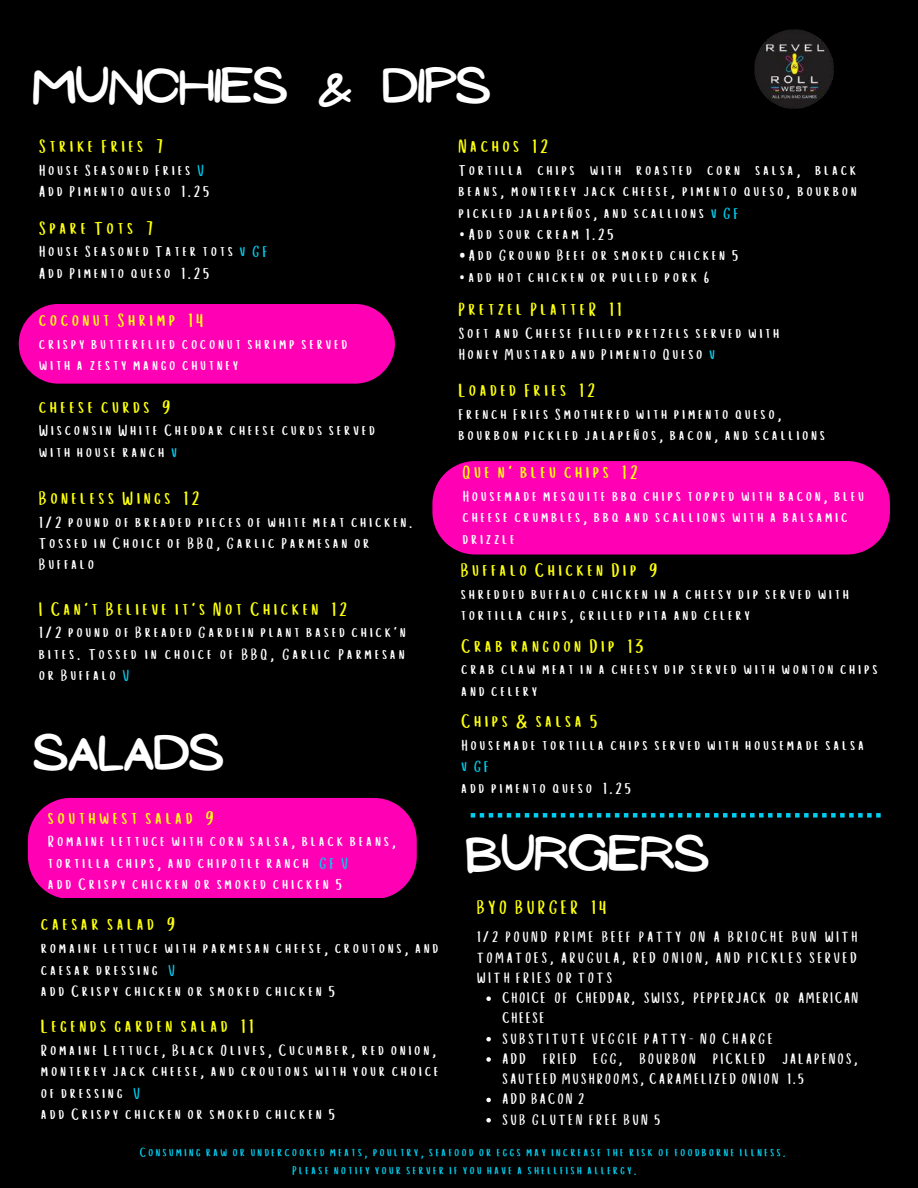
<style>
.page{position:relative;width:918px;height:1188px;background:#000}
.page>*{position:absolute;margin:0;border:0;box-sizing:border-box;transform-origin:0 0}
.t1{font:44.7px "NF Ananias Bold";color:#fff}
.t2{font:44.4px "NF Ananias Bold";color:#fff}
.t3{font:19.2px "Cup Cakes";color:#fcff0b}
.t4{font:19.05px "Cup Cakes";color:#fcff0b}
.t5{font:15.9px/21.5px "Cup Cakes";color:#fff}
.t6{font:15.9px "Cup Cakes";color:#00ceef}
.t7{font:15px/20.2px "Cup Cakes";letter-spacing:-.035em;color:#fff}
.t8{font:12.9px/17.1px "Cup Cakes";color:#00ceef;text-align:center}
.s1{color:#00ceef}
.s2{font-family:"Noto Sans"}
.s3{font-family:"Noto Sans";font-weight:700;font-style:italic}
</style>
<div class="page">
<div style="left:19px;top:304px;width:376px;height:80px;background:#ff00b5;border-radius:40px"></div>
<div style="left:432px;top:461px;width:458px;height:94px;background:#ff00b5"></div>
<div style="left:28px;top:798px;width:389px;height:100px;background:#ff00b5"></div>
<svg style="left:486px;top:996px;width:5px;height:5px"></svg>
<svg style="left:486px;top:1037px;width:5px;height:4px"></svg>
<svg style="left:486px;top:1057px;width:5px;height:5px"></svg>
<svg style="left:486px;top:1098px;width:5px;height:4px"></svg>
<svg style="left:486px;top:1118px;width:5px;height:4px"></svg>
<svg style="left:471px;top:813px;width:410px;height:5px"></svg>
<img style="left:754px;top:29px;width:80px;height:80px">
<h2 class="t2" style="left:33px;top:61px;width:459px">MUNCHIES &amp; DIPS</h2>
<p class="t4" style="left:40px;top:134px;width:129px">Strike Fries 7</p>
<p class="t5" style="left:40px;top:160px;width:175px">House Seasoned Fries <span class="s1">V<br></span>Add Pimento queso 1.25</p>
<p class="t4" style="left:40px;top:216px;width:119px">Spare Tots 7</p>
<p class="t5" style="left:40px;top:242px;width:233px">House Seasoned Tater tots <span class="s1">v GF<br></span>Add Pimento queso 1.25</p>
<p class="t4" style="left:459px;top:297px;width:168px">Pretzel PlatteR 11</p>
<p class="t5" style="left:459px;top:323px;width:325px">Soft and Cheese Filled pretzels served with<br>Honey Mustard and Pimento Queso <span class="s1">v</span></p>
<p class="t4" style="left:459px;top:134px;width:95px">Nachos 12</p>
<p class="t5" style="left:459px;top:160px;width:402px;text-align:justify">Tortilla chips with roasted corn salsa, black beans, monterey jack cheese, pimento queso, bourbon pickled jalapeños, and scallions <span class="s1">v GF</span></p>
<p class="t5" style="left:459px;top:224px;width:160px"><span class="s2">•</span> Add sour cream 1.25</p>
<p class="t5" style="left:459px;top:246px;width:284px"><span class="s3">•</span> Add Ground Beef or smoked chicken 5</p>
<p class="t5" style="left:459px;top:267px;width:255px"><span class="s2">•</span> add hot chicken or pulled pork 6</p>
<p class="t4" style="left:40px;top:308px;width:169px">coconut Shrimp 14</p>
<p class="t5" style="left:40px;top:334px;width:313px">crispy butterflied coconut shrimp served with a zesty mango chutney</p>
<p class="t4" style="left:40px;top:395px;width:137px">cheese curds 9</p>
<p class="t5" style="left:40px;top:421px;width:340px">Wisconsin White Cheddar cheese curds served with house ranch <span class="s1">v</span></p>
<p class="t4" style="left:40px;top:486px;width:165px">Boneless Wings 12</p>
<p class="t5" style="left:40px;top:512px;width:378px">1/2 pound of breaded pieces of white meat chicken.<br>Tossed in Choice of BBQ, Garlic Parmesan or<br>Buffalo</p>
<p class="t4" style="left:40px;top:596px;width:313px">I Can't Believe it's Not Chicken 12</p>
<p class="t5" style="left:40px;top:623px;width:371px;text-align:justify">1/2 pound of Breaded Gardein plant based chick'n bites. Tossed in choice of BBQ, Garlic Parmesan or Buffalo <span class="s1">V</span></p>
<h1 class="t1" style="left:34px;top:727px;width:192px">SALADS</h1>
<p class="t3" style="left:49px;top:805px;width:171px">southwest salad 9</p>
<p class="t5" style="left:49px;top:832px;width:352px">Romaine lettuce with corn salsa, black beans, tortilla chips, and chipotle ranch <span class="s1">GF V<br></span>add Crispy chicken or smoked chicken 5</p>
<p class="t3" style="left:42px;top:912px;width:139px">caesar salad 9</p>
<p class="t5" style="left:42px;top:939px;width:402px">romaine lettuce with parmesan cheese, croutons, and caesar dressing <span class="s1">V<br></span>add Crispy chicken or smoked chicken 5</p>
<p class="t3" style="left:42px;top:1014px;width:217px">Legends garden salad 11</p>
<p class="t5" style="left:42px;top:1040px;width:402px">Romaine Lettuce, Black Olives, Cucumber, red onion, monterey jack cheese, and croutons with your choice of dressing <span class="s1">V<br></span>add Crispy chicken or smoked chicken 5</p>
<p class="t4" style="left:459px;top:378px;width:142px">Loaded Fries 12</p>
<p class="t5" style="left:459px;top:404px;width:371px">French Fries Smothered with pimento queso, bourbon pickled jalapeños, bacon, and scallions</p>
<p class="t4" style="left:463px;top:460px;width:180px">Que n' bleu chips 12</p>
<p class="t5" style="left:463px;top:486px;width:406px">Housemade mesquite bbq chips topped with bacon, bleu cheese crumbles, bbq and scallions with a balsamic drizzle</p>
<p class="t4" style="left:462px;top:558px;width:201px">Buffalo Chicken Dip 9</p>
<p class="t5" style="left:462px;top:584px;width:392px">shredded buffalo chicken in a cheesy dip served with tortilla chips, grilled pita and celery</p>
<p class="t4" style="left:462px;top:634px;width:187px">Crab rangoon Dip 13</p>
<p class="t5" style="left:462px;top:660px;width:420px">crab claw meat in a cheesy dip served with wonton chips and celery</p>
<p class="t4" style="left:462px;top:709px;width:141px">Chips &amp; salsa 5</p>
<p class="t5" style="left:462px;top:735px;width:407px">Housemade tortilla chips served with housemade salsa</p>
<p class="t6" style="left:462px;top:756px;width:32px">v GF</p>
<p class="t5" style="left:462px;top:778px;width:174px">add pimento queso 1.25</p>
<h1 class="t1" style="left:466px;top:828px;width:245px">BURGERS</h1>
<p class="t3" style="left:477px;top:895px;width:134px">BYO BURGER 14</p>
<p class="t7" style="left:477px;top:928px;width:385px;text-align:justify">1/2 POUND PRIME BEEF PATTY ON A BRIOCHE BUN WITH TOMATOES, ARUGULA, RED ONION, AND PICKLES SERVED WITH FRIES OR TOTS</p>
<p class="t7" style="left:503px;top:989px;width:360px">CHOICE OF CHEDDAR, SWISS, PEPPERJACK OR AMERICAN<br>CHEESE<br>SUBSTITUTE VEGGIE PATTY- NO CHARGE<br>ADD FRIED EGG, BOURBON PICKLED JALAPENOS,<br>SAUTEED MUSHROOMS, CARAMELIZED ONION 1.5<br>ADD BACON 2<br>SUB GLUTEN FREE BUN 5</p>
<p class="t8" style="left:140px;top:1145px;width:650px">Consuming raw or undercooked meats, poultry, seafood or eggs may increase the risk of foodborne illness.<br>Please notify your server if you have a shellfish allergy.</p>
</div>
